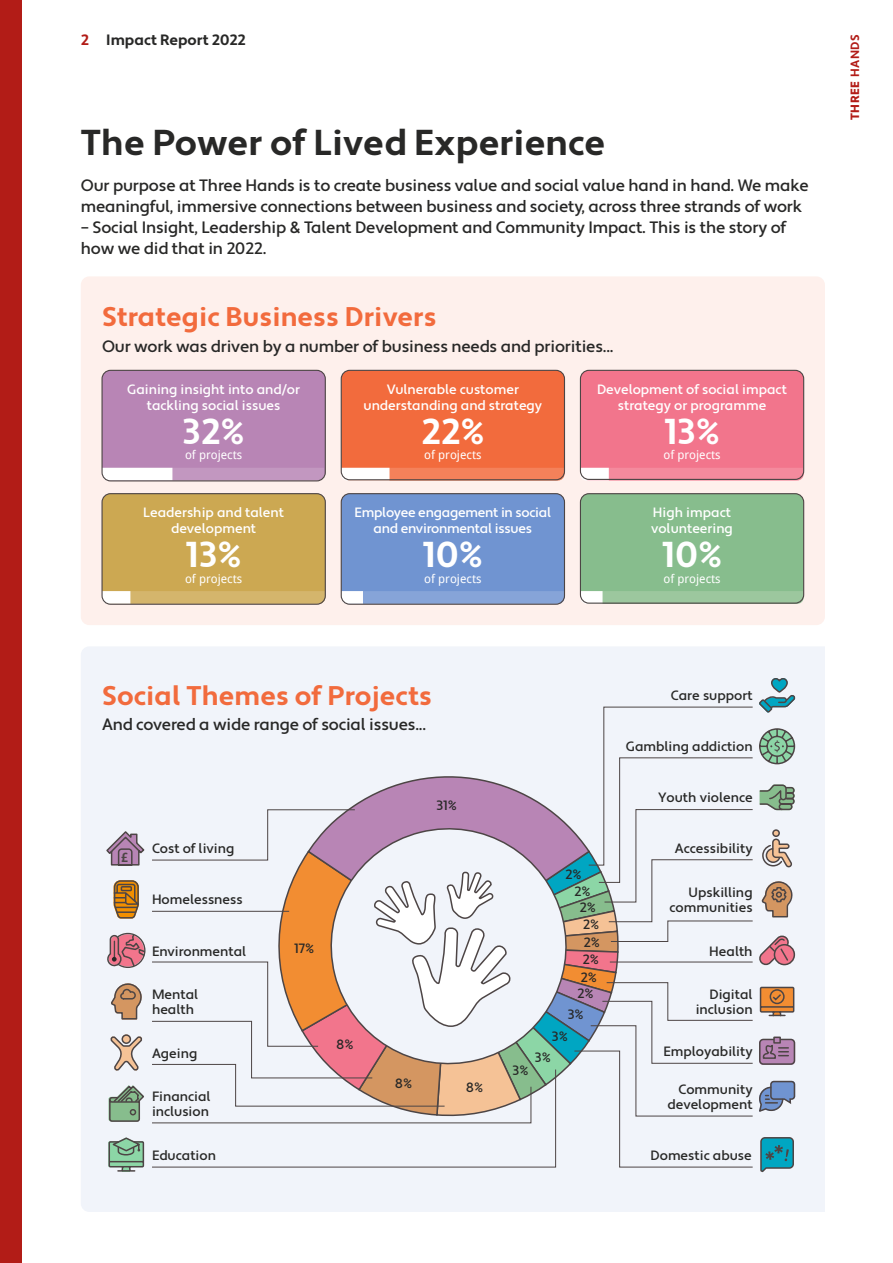
<style>
.page{position:relative;width:893px;height:1263px;background:#fff}
.page>*{position:absolute;margin:0;border:0;box-sizing:border-box;transform-origin:0 0}
.t1{font:700 36px "Apertura";letter-spacing:.005em;color:#282827}
.t2{font:700 36px "Apertura";letter-spacing:.005em;color:#fff}
.t3{font:700 27px "Apertura";letter-spacing:.005em;color:#f26b3d}
.t4{font:500 16.5px/21px "Apertura";letter-spacing:-.01em;color:#282827}
.t5{font:700 15px "Apertura";color:#282827}
.t6{font:500 13.5px/15px "Apertura";color:#282827}
.t7{font:500 13.5px/16.2px "Apertura";color:#fff;text-align:center}
.t8{font:500 13.5px/16.2px "Apertura";letter-spacing:-.02em;color:#fff;text-align:center}
.t9{font:700 12.75px "Apertura";color:#4d4545}
.t10{font:12px "Droid Sans";color:#fff}
.t11{font:900 12px "Apertura";letter-spacing:.05em;color:#b21c17}
.s1{color:#b21c17}
.s2{font-weight:700}
</style>
<div class="page">
<div style="left:81px;top:276px;width:744px;height:349px;background:#fef0ec;border-radius:9px"></div>
<div style="left:580px;top:494px;width:224px;height:109px;background:#87bd8d;border-radius:9px"></div>
<div style="left:341px;top:494px;width:223px;height:109px;background:#7094d1;border-radius:9px"></div>
<div style="left:102px;top:494px;width:223px;height:109px;background:#cca852;border-radius:9px"></div>
<div style="left:102px;top:370px;width:223px;height:110px;background:#b885b5;border-radius:9px"></div>
<div style="left:341px;top:370px;width:223px;height:110px;background:#f26b3d;border-radius:9px"></div>
<div style="left:580px;top:370px;width:224px;height:110px;background:#f2758c;border-radius:9px"></div>
<div style="left:81px;top:647px;width:744px;height:565px;background:#f1f4fa"></div>
<div style="left:0;top:0;width:21px;height:1263px;background:#b21c17"></div>
<svg style="left:341px;top:468px;width:223px;height:12px"></svg>
<svg style="left:580px;top:468px;width:224px;height:12px"></svg>
<svg style="left:103px;top:591px;width:222px;height:12px"></svg>
<svg style="left:341px;top:591px;width:223px;height:13px"></svg>
<svg style="left:102px;top:468px;width:222px;height:12px"></svg>
<div style="left:101px;top:370px;width:225px;height:111px;border:1px solid #4d4545;border-radius:9px"></div>
<svg style="left:580px;top:591px;width:224px;height:13px"></svg>
<svg style="left:105px;top:677px;width:691px;height:496px"></svg>
<div style="left:580px;top:370px;width:224px;height:110px;border:1px solid #4d4545;border-radius:9px"></div>
<div style="left:341px;top:370px;width:224px;height:110px;border:1px solid #4d4545;border-radius:9px"></div>
<div style="left:101px;top:493px;width:225px;height:112px;border:1px solid #4d4545;border-radius:9px"></div>
<div style="left:341px;top:493px;width:224px;height:112px;border:1px solid #4d4545;border-radius:9px"></div>
<div style="left:580px;top:493px;width:224px;height:111px;border:1px solid #4d4545;border-radius:9px"></div>
<p class="t5" style="left:81px;top:31px;width:166px"><span class="s1">2</span> Impact Report 2022</p>
<p class="t11" style="left:848px;top:120px;width:88px;rotate:-90deg">THREE <span class="s2">HANDS</span></p>
<h1 class="t1" style="left:81px;top:120px;width:526px">The Power of Lived Experience</h1>
<p class="t4" style="left:81px;top:175px;width:729px">Our purpose at Three Hands is to create business value and social value hand in hand. We make meaningful, immersive connections between business and society, across three strands of work</p>
<p class="t4" style="left:81px;top:217px;width:707px">– Social Insight, Leadership &amp; Talent Development and Community Impact. This is the story of how we did that in 2022.</p>
<h2 class="t3" style="left:102px;top:301px;width:336px">Strategic Business Drivers</h2>
<p class="t4" style="left:102px;top:336px;width:513px">Our work was driven by a number of business needs and priorities...</p>
<p class="t7" style="left:127px;top:381px;width:174px">Gaining insight into and/or tackling social issues</p>
<h1 class="t2" style="left:183px;top:410px;width:64px">32%</h1>
<p class="t10" style="left:185px;top:447px;width:59px">of projects</p>
<p class="t7" style="left:143px;top:505px;width:142px">Leadership and talent development</p>
<h1 class="t2" style="left:186px;top:533px;width:58px">13%</h1>
<p class="t10" style="left:185px;top:570px;width:59px">of projects</p>
<p class="t7" style="left:363px;top:381px;width:180px">Vulnerable customer understanding and strategy</p>
<h1 class="t2" style="left:421px;top:410px;width:65px">22%</h1>
<p class="t10" style="left:424px;top:447px;width:59px">of projects</p>
<p class="t8" style="left:355px;top:505px;width:198px">Employee engagement in social and environmental issues</p>
<h1 class="t2" style="left:423px;top:533px;width:62px">10%</h1>
<p class="t10" style="left:424px;top:570px;width:59px">of projects</p>
<h2 class="t3" style="left:102px;top:679px;width:331px">Social Themes of Projects</h2>
<p class="t4" style="left:102px;top:714px;width:326px">And covered a wide range of social issues...</p>
<p class="t6" style="left:436px;top:798px;width:22px">31%</p>
<p class="t7" style="left:597px;top:381px;width:192px">Development of social impact strategy or programme</p>
<h1 class="t2" style="left:664px;top:410px;width:58px">13%</h1>
<p class="t10" style="left:663px;top:447px;width:59px">of projects</p>
<p class="t7" style="left:651px;top:505px;width:83px;text-align:left">High impact volunteering</p>
<h1 class="t2" style="left:662px;top:533px;width:62px">10%</h1>
<p class="t10" style="left:663px;top:570px;width:59px">of projects</p>
<p class="t6" style="left:671px;top:689px;width:83px">Care support</p>
<p class="t6" style="left:626px;top:740px;width:128px">Gambling addiction</p>
<p class="t6" style="left:658px;top:791px;width:96px">Youth violence</p>
<p class="t9" style="left:122px;top:850px;width:8px">£</p>
<p class="t6" style="left:152px;top:842px;width:84px">Cost of living</p>
<p class="t6" style="left:152px;top:893px;width:92px">Homelessness</p>
<p class="t6" style="left:675px;top:842px;width:79px">Accessibility</p>
<p class="t6" style="left:565px;top:867px;width:18px">2%</p>
<p class="t6" style="left:574px;top:884px;width:18px">2%</p>
<p class="t6" style="left:579px;top:900px;width:18px">2%</p>
<p class="t6" style="left:583px;top:917px;width:18px">2%</p>
<p class="t6" style="left:584px;top:935px;width:18px">2%</p>
<p class="t6" style="left:577px;top:951px;width:23px;line-height:17.2px;text-align:center">2%<br>2%<br>2%</p>
<p class="t6" style="left:552px;top:1004px;width:33px;line-height:22px;text-indent:16px">3%<br>3%</p>
<p class="t6" style="left:669px;top:885px;width:85px;text-align:right">Upskilling communities</p>
<p class="t6" style="left:294px;top:941px;width:22px">17%</p>
<p class="t6" style="left:152px;top:944px;width:96px">Environmental</p>
<p class="t6" style="left:709px;top:944px;width:45px">Health</p>
<p class="t6" style="left:152px;top:987px;width:48px">Mental health</p>
<p class="t6" style="left:696px;top:987px;width:58px;text-align:right">Digital inclusion</p>
<p class="t6" style="left:336px;top:1037px;width:19px">8%</p>
<p class="t6" style="left:663px;top:1044px;width:91px">Employability</p>
<p class="t6" style="left:152px;top:1046px;width:47px">Ageing</p>
<p class="t6" style="left:152px;top:1089px;width:60px">Financial inclusion</p>
<p class="t6" style="left:152px;top:1148px;width:65px">Education</p>
<p class="t6" style="left:651px;top:1148px;width:103px">Domestic abuse</p>
<p class="t6" style="left:535px;top:1050px;width:17px">3%</p>
<p class="t6" style="left:513px;top:1063px;width:17px">3%</p>
<p class="t6" style="left:395px;top:1076px;width:19px">8%</p>
<p class="t6" style="left:466px;top:1080px;width:19px">8%</p>
<p class="t6" style="left:667px;top:1082px;width:87px;text-align:right">Community development</p>
</div>
